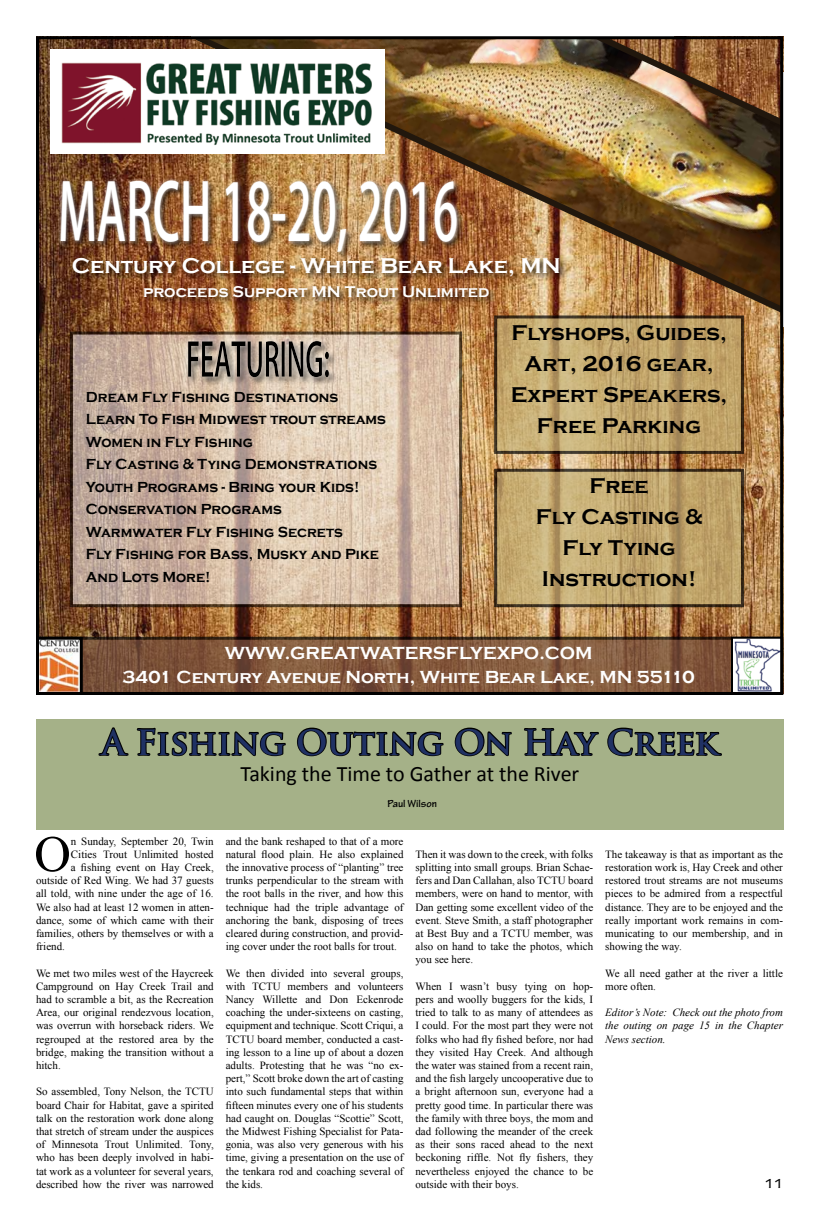
<style>
.page{position:relative;width:819px;height:1224px;background:#fff}
.page>*{position:absolute;margin:0;border:0;box-sizing:border-box;transform-origin:0 0}
.t1{font:78px "Adobe Heiti Std";color:#fff;scale:.57 1}
.t2{font:50.9px "Times New Roman";color:#000}
.t3{font:700 34px "Trajan Pro";color:#203164}
.t4{font:700 22px/30.9px "Copperplate Gothic";color:#000;text-align:center}
.t5{font:700 22px "Copperplate Gothic";color:#fff}
.t6{font:22px "Calibri";color:#000}
.t7{font:700 18px "Copperplate Gothic";color:#fff}
.t8{font:700 16px "Copperplate Gothic";color:#fff}
.t9{font:700 15px/22.5px "Copperplate Gothic";color:#000;scale:.95 1}
.t10{font:700 14px "Tekton Pro";color:#000}
.t11{font:11px/13.2px "Times New Roman";color:#000;text-align:justify}
.t12{font:italic 11px/13.2px "Times New Roman";color:#000;text-align:justify}
.t13{font:700 11px "Tekton Pro";color:#000}
</style>
<div class="page">
<img style="left:40px;top:40px;width:739px;height:597px">
<svg style="left:70px;top:332px;width:392px;height:275px;background:#cbb5a2"></svg>
<svg style="left:83px;top:637px;width:648px;height:54px;background:#7e573d"></svg>
<svg style="left:494px;top:469px;width:250px;height:138px;background:#baa06a"></svg>
<div style="left:117px;top:332px;width:283px;height:59px;background:#000;opacity:.75"></div>
<div style="left:71px;top:256px;width:496px;height:50px;background:#000;opacity:.75"></div>
<div style="left:57px;top:177px;width:404px;height:79px;background:#fff;opacity:.75"></div>
<img style="left:734px;top:640px;width:45px;height:51px">
<div style="left:731px;top:637px;width:52px;height:57px;border:2px solid #000"></div>
<svg style="left:494px;top:318px;width:250px;height:136px;background:#bca16a"></svg>
<img style="left:192px;top:36px;width:592px;height:282px">
<img style="left:51px;top:50px;width:333px;height:103px">
<div style="left:783px;top:72px;width:36px;height:255px;background:#fff"></div>
<img style="left:40px;top:641px;width:39px;height:50px">
<div style="left:36px;top:637px;width:47px;height:58px;border:3px solid #000"></div>
<div style="left:36px;top:719px;width:748px;height:110px;background:#a5b188"></div>
<svg style="left:98px;top:727px;width:31px;height:29px"></svg>
<svg style="left:136px;top:520px;width:151px;height:237px"></svg>
<svg style="left:296px;top:520px;width:149px;height:237px"></svg>
<svg style="left:454px;top:520px;width:59px;height:237px"></svg>
<svg style="left:524px;top:728px;width:75px;height:28px"></svg>
<svg style="left:606px;top:634px;width:117px;height:123px"></svg>
<h1 class="t1" style="left:58px;top:166px;width:703px">MARCH 18-20, 2016</h1>
<h3 class="t5" style="left:72px;top:254px;width:491px">Century College - White Bear Lake, MN</h3>
<h3 class="t8" style="left:143px;top:283px;width:348px">proceeds Support MN Trout Unlimited</h3>
<p class="t9" style="left:86px;top:386px;width:317px">Dream Fly Fishing Destinations<br>Learn To Fish Midwest trout streams<br>Women in Fly Fishing<br>Fly Casting &amp; Tying Demonstrations<br>Youth Programs - Bring your Kids!<br>Conservation Programs<br>Warmwater Fly Fishing Secrets<br>Fly Fishing for Bass, Musky and Pike<br>And Lots More!</p>
<h3 class="t4" style="left:511px;top:317px;width:218px">Flyshops, Guides,<br>Art, 2016 gear,<br>Expert Speakers,<br>Free Parking</h3>
<h3 class="t4" style="left:536px;top:471px;width:168px">Free<br>Fly Casting &amp;<br>Fly Tying<br>Instruction!</h3>
<h3 class="t7" style="left:225px;top:643px;width:369px">WWW.GREATWATERSFLYEXPO.COM</h3>
<h3 class="t7" style="left:122px;top:667px;width:574px">3401 Century Avenue North, White Bear Lake, MN 55110</h3>
<h3 class="t3" style="left:102px;top:721px;width:618px">A Fishing Outing On Hay Creek</h3>
<h3 class="t6" style="left:240px;top:760px;width:340px">Taking the Time to Gather at the River</h3>
<p class="t13" style="left:388px;top:798px;width:51px">Paul Wilson</p>
<h2 class="t2" style="left:34px;top:820px;width:38px">O</h2>
<p class="t11" style="left:71px;top:834px;width:144px">n Sunday, September 20, Twin</p>
<p class="t11" style="left:71px;top:847px;width:144px">Cities Trout Unlimited hosted</p>
<p class="t11" style="left:71px;top:861px;width:144px">a fishing event on Hay Creek,</p>
<p class="t11" style="left:36px;top:874px;width:179px">outside of Red Wing. We had 37 guests</p>
<p class="t11" style="left:36px;top:887px;width:179px">all told, with nine under the age of 16.</p>
<p class="t11" style="left:36px;top:900px;width:179px">We also had at least 12 women in atten-</p>
<p class="t11" style="left:36px;top:913px;width:179px">dance, some of which came with their</p>
<p class="t11" style="left:36px;top:927px;width:179px">families, others by themselves or with a</p>
<p class="t11" style="left:36px;top:940px;width:31px">friend.</p>
<p class="t11" style="left:36px;top:966px;width:179px">We met two miles west of the Haycreek Campground on Hay Creek Trail and had to scramble a bit, as the Recreation Area, our original rendezvous location, was overrun with horseback riders. We regrouped at the restored area by the bridge, making the transition without a hitch.</p>
<p class="t11" style="left:36px;top:1085px;width:179px">So assembled, Tony Nelson, the TCTU board Chair for Habitat, gave a spirited talk on the restoration work done along that stretch of stream under the auspices of Minnesota Trout Unlimited. Tony, who has been deeply involved in habi&shy;tat work as a volunteer for several years, described how the river was narrowed</p>
<p class="t11" style="left:226px;top:834px;width:179px">and the bank reshaped to that of a more natural flood plain. He also explained the innovative process of “planting” tree trunks perpendicular to the stream with the root balls in the river, and how this technique had the triple advantage of anchoring the bank, disposing of trees cleared during construction, and provid&shy;ing cover under the root balls for trout.</p>
<p class="t11" style="left:226px;top:966px;width:179px">We then divided into several groups, with TCTU members and volunteers Nancy Willette and Don Eckenrode coaching the under-sixteens on casting, equipment and technique. Scott Criqui, a TCTU board member, conducted a cast&shy;ing lesson to a line up of about a dozen adults. Protesting that he was “no ex&shy;pert,” Scott broke down the art of casting into such fundamental steps that within fifteen minutes every one of his students had caught on. Douglas “Scottie” Scott, the Midwest Fishing Specialist for Pata&shy;gonia, was also very generous with his time, giving a presentation on the use of the tenkara rod and coaching several of the kids.</p>
<p class="t11" style="left:415px;top:847px;width:179px">Then it was down to the creek, with folks splitting into small groups. Brian Schae&shy;fers and Dan Callahan, also TCTU board members, were on hand to mentor, with Dan getting some excellent video of the event. Steve Smith, a staff photographer at Best Buy and a TCTU member, was also on hand to take the photos, which you see here.</p>
<p class="t11" style="left:415px;top:979px;width:179px">When I wasn’t busy tying on hop&shy;pers and woolly buggers for the kids, I tried to talk to as many of attendees as I could. For the most part they were not folks who had fly fished before, nor had they visited Hay Creek. And although the water was stained from a recent rain, and the fish largely uncooperative due to a bright afternoon sun, everyone had a pretty good time. In particular there was the family with three boys, the mom and dad following the meander of the creek as their sons raced ahead to the next beckoning riffle. Not fly fishers, they nevertheless enjoyed the chance to be outside with their boys.</p>
<p class="t11" style="left:605px;top:847px;width:179px">The takeaway is that as important as the restoration work is, Hay Creek and other restored trout streams are not museums pieces to be admired from a respectful distance. They are to be enjoyed and the really important work remains in com&shy;municating to our membership, and in showing the way.</p>
<p class="t11" style="left:605px;top:966px;width:179px">We all need gather at the river a little more often.</p>
<p class="t12" style="left:605px;top:1006px;width:179px">Editor’s Note: Check out the photo from the outing on page 15 in the Chapter News section.</p>
<p class="t10" style="left:765px;top:1175px;width:20px">11</p>
</div>
